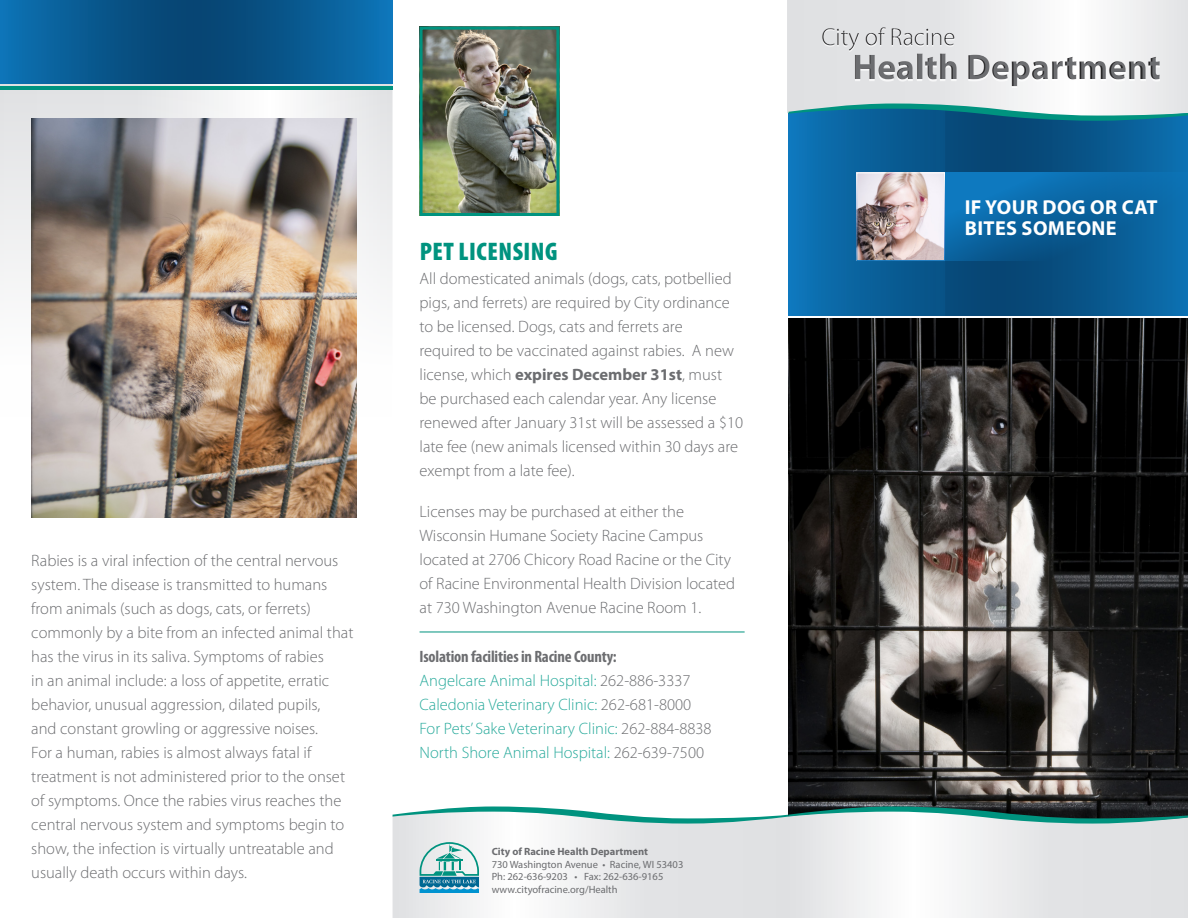
<style>
.page{position:relative;width:1188px;height:918px;background:#fff}
.page>*{position:absolute;margin:0;border:0;box-sizing:border-box;transform-origin:0 0}
.t1{font:700 35.7px "Myriad Pro";color:#6c6d70}
.t2{font:900 condensed 25.5px "Myriad Pro";letter-spacing:.02em;color:#00937f}
.t3{font:300 24.75px "Myriad Pro";color:#6c6d70}
.t4{font:700 20.25px/21.8px "Myriad Pro";letter-spacing:.02em;color:#fff}
.t5{font:300 16.5px/24px "Myriad Pro";color:#6c6d70}
.t6{font:300 16.5px "Myriad Pro";color:#29aa9c}
.t7{font:700 condensed 16.5px "Myriad Pro";letter-spacing:-.01em;color:#6c6d70}
.t8{font:10.5px "Myriad Pro";color:#6c6d70}
.t9{font:700 10.5px "Myriad Pro";color:#6c6d70}
.s1{font-weight:700}
.s2{color:#6c6d70}
</style>
<div class="page">
<svg style="left:0;top:84px;width:393px;height:333px"></svg>
<svg style="left:0;top:0;width:393px;height:84px;background:#09598f"></svg>
<hr style="left:0;top:86px;width:393px;height:3px;background:#00937f">
<svg style="left:945px;top:121px;width:243px;height:195px;background:#085488"></svg>
<div style="left:789px;top:100px;width:156px;height:310px;background:linear-gradient(to right,#1077ba,#0c5385)"></div>
<img style="left:789px;top:318px;width:399px;height:488px">
<svg style="left:945px;top:173px;width:243px;height:88px;background:#0b66a4"></svg>
<img style="left:858px;top:174px;width:85px;height:85px">
<div style="left:856px;top:172px;width:89px;height:89px;border:1px solid #fff"></div>
<svg style="left:787px;top:0;width:401px;height:117px"></svg>
<svg style="left:789px;top:104px;width:399px;height:17px"></svg>
<hr style="left:789px;top:317px;width:399px;height:1px;background:#fff">
<img style="left:31px;top:118px;width:325px;height:399px">
<div style="left:817px;top:21px;width:327px;height:35px;background:#231f20;opacity:.75"></div>
<div style="left:847px;top:43px;width:341px;height:47px;background:#231f20;opacity:.75"></div>
<svg style="left:393px;top:806px;width:795px;height:112px"></svg>
<img style="left:424px;top:31px;width:131px;height:181px">
<div style="left:420px;top:27px;width:139px;height:189px;border:3px solid #00937f"></div>
<hr style="left:420px;top:632px;width:325px;height:1px;background:#00937f">
<p class="t5" style="left:31px;top:548px;width:324px">Rabies is a viral infection of the central nervous system. The disease is transmitted to humans from animals (such as dogs, cats, or ferrets) commonly by a bite from an infected animal that has the virus in its saliva. Symptoms of rabies<br>in an animal include: a loss of appetite, erratic behavior, unusual aggression, dilated pupils,<br>and constant growling or aggressive noises.<br>For a human, rabies is almost always fatal if treatment is not administered prior to the onset of symptoms. Once the rabies virus reaches the central nervous system and symptoms begin to show, the infection is virtually untreatable and usually death occurs within days.</p>
<p class="t2" style="left:420px;top:235px;width:139px">PET LICENSING</p>
<p class="t5" style="left:420px;top:266px;width:325px">All domesticated animals (dogs, cats, potbellied pigs, and ferrets) are required by City ordinance to be licensed. Dogs, cats and ferrets are<br>required to be vaccinated against rabies. A new license, which <span class="s1">expires December 31st</span>, must be purchased each calendar year. Any license renewed after January 31st will be assessed a $10 late fee (new animals licensed within 30 days are exempt from a late fee).</p>
<p class="t5" style="left:420px;top:499px;width:317px">Licenses may be purchased at either the Wisconsin Humane Society Racine Campus located at 2706 Chicory Road Racine or the City of Racine Environmental Health Division located at 730 Washington Avenue Racine Room 1.</p>
<p class="t7" style="left:420px;top:646px;width:199px">Isolation facilities in Racine County:</p>
<p class="t6" style="left:420px;top:670px;width:272px">Angelcare Animal Hospital: <span class="s2">262-886-3337</span></p>
<p class="t6" style="left:420px;top:694px;width:273px">Caledonia Veterinary Clinic: <span class="s2">262-681-8000</span></p>
<p class="t6" style="left:420px;top:718px;width:294px">For Pets’ Sake Veterinary Clinic: <span class="s2">262-884-8838</span></p>
<p class="t6" style="left:420px;top:742px;width:286px">North Shore Animal Hospital: <span class="s2">262-639-7500</span></p>
<p class="t9" style="left:492px;top:845px;width:158px">City of Racine Health Department</p>
<p class="t8" style="left:492px;top:858px;width:193px">730 Washington Avenue • Racine, WI 53403</p>
<p class="t8" style="left:492px;top:870px;width:173px">Ph: 262-636-9203 • Fax: 262-636-9165</p>
<p class="t8" style="left:492px;top:883px;width:127px">www.cityofracine.org/Health</p>
<h3 class="t3" style="left:822px;top:22px;width:135px">City of Racine</h3>
<h1 class="t1" style="left:853px;top:44px;width:310px">Health Department</h1>
<p class="t4" style="left:965px;top:195px;width:194px">IF YOUR DOG OR CAT<br>BITES SOMEONE</p>
</div>
